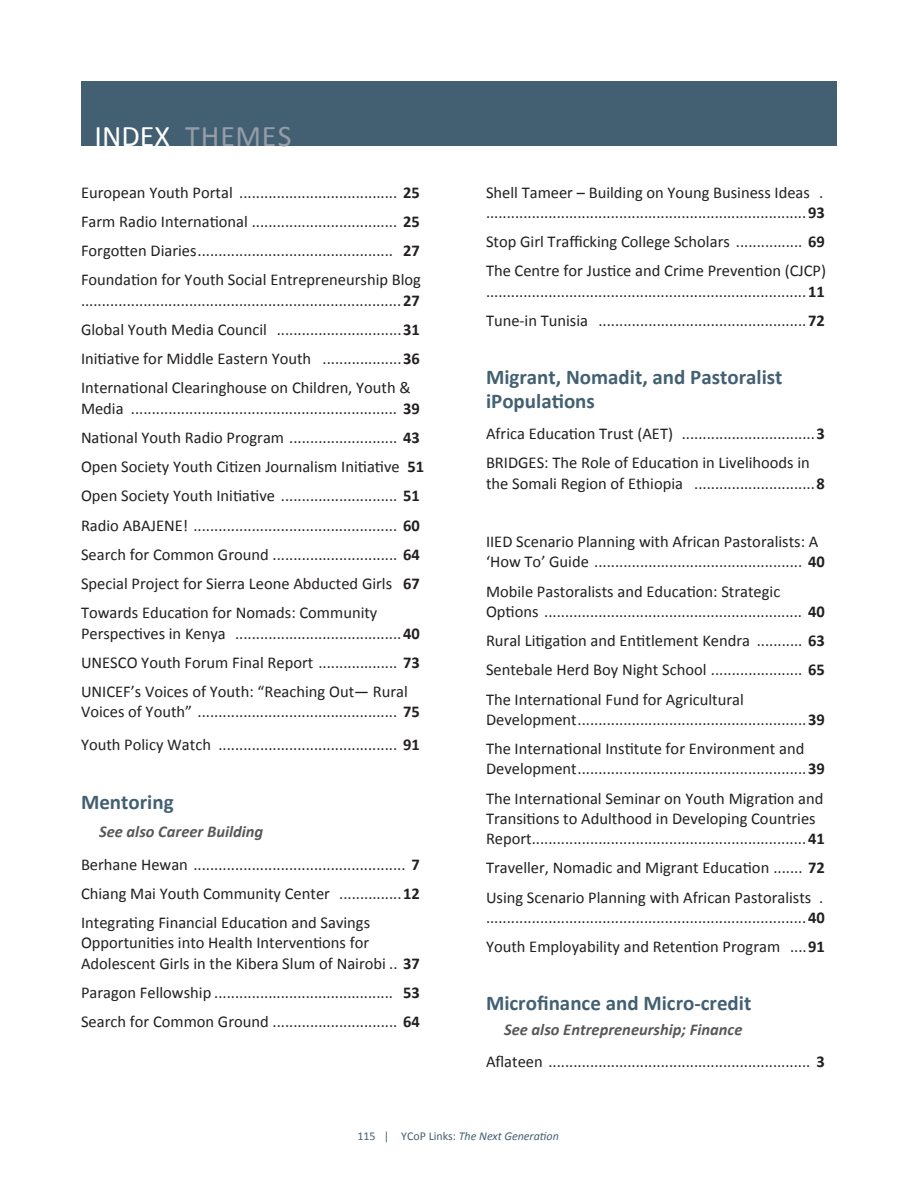
<style>
.page{position:relative;width:918px;height:1188px;background:#fff}
.page>*{position:absolute;margin:0;border:0;box-sizing:border-box;transform-origin:0 0}
.t1{font:30px "Calibri";letter-spacing:.015em;color:#959da9}
.INDEX_Title{font:700 21px/24px "Calibri";color:#436072}
.INDEX_Body_Copy{font:16.5px/20.2px "Calibri";color:#231f20}
.INDEX_References{font:italic 700 16.5px "Calibri";color:#57585a}
.t2{font:italic 12px "Calibri";color:#436072}
.s1{color:#fff}
.s2{font-weight:700}
.s3{font-style:normal}
</style>
<div class="page">
<div style="left:81px;top:81px;width:756px;height:65px;background:#436072"></div>
<p class="t1" style="left:94px;top:117px;width:199px"><span class="s1">INDEX</span> THEMES</p>
<p class="INDEX_Body_Copy" style="left:81px;top:182px;width:341px">European Youth Portal ...................................... <span class="s2">25</span></p>
<p class="INDEX_Body_Copy" style="left:81px;top:211px;width:341px">Farm Radio International ................................... <span class="s2">25</span></p>
<p class="INDEX_Body_Copy" style="left:81px;top:240px;width:341px">Forgotten Diaries............................................... <span class="s2">27</span></p>
<p class="INDEX_Body_Copy" style="left:81px;top:270px;width:342px">Foundation for Youth Social Entrepreneurship Blog ............................................................................. <span class="s2">27</span></p>
<p class="INDEX_Body_Copy" style="left:81px;top:319px;width:341px">Global Youth Media Council ..............................<span class="s2">31</span></p>
<p class="INDEX_Body_Copy" style="left:81px;top:348px;width:341px">Initiative for Middle Eastern Youth ...................<span class="s2">36</span></p>
<p class="INDEX_Body_Copy" style="left:81px;top:378px;width:341px">International Clearinghouse on Children, Youth &amp;<br>Media ................................................................ <span class="s2">39</span></p>
<p class="INDEX_Body_Copy" style="left:81px;top:427px;width:341px">National Youth Radio Program .......................... <span class="s2">43</span></p>
<p class="INDEX_Body_Copy" style="left:81px;top:456px;width:345px">Open Society Youth Citizen Journalism Initiative <span class="s2">51</span></p>
<p class="INDEX_Body_Copy" style="left:81px;top:486px;width:341px">Open Society Youth Initiative ............................ <span class="s2">51</span></p>
<p class="INDEX_Body_Copy" style="left:81px;top:515px;width:341px">Radio ABAJENE! ................................................. <span class="s2">60</span></p>
<p class="INDEX_Body_Copy" style="left:81px;top:544px;width:341px">Search for Common Ground .............................. <span class="s2">64</span></p>
<p class="INDEX_Body_Copy" style="left:81px;top:573px;width:341px">Special Project for Sierra Leone Abducted Girls <span class="s2">67</span></p>
<p class="INDEX_Body_Copy" style="left:81px;top:603px;width:341px">Towards Education for Nomads: Community<br>Perspectives in Kenya ........................................<span class="s2">40</span></p>
<p class="INDEX_Body_Copy" style="left:81px;top:652px;width:341px">UNESCO Youth Forum Final Report ................... <span class="s2">73</span></p>
<p class="INDEX_Body_Copy" style="left:81px;top:681px;width:341px">UNICEF’s Voices of Youth: “Reaching Out— Rural<br>Voices of Youth” ................................................ <span class="s2">75</span></p>
<p class="INDEX_Body_Copy" style="left:81px;top:735px;width:341px">Youth Policy Watch ........................................... <span class="s2">91</span></p>
<p class="INDEX_Title" style="left:81px;top:790px;width:94px">Mentoring</p>
<p class="INDEX_References" style="left:99px;top:821px;width:166px">See also Career Building</p>
<p class="INDEX_Body_Copy" style="left:81px;top:854px;width:341px">Berhane Hewan ................................................... <span class="s2">7</span></p>
<p class="INDEX_Body_Copy" style="left:81px;top:883px;width:341px">Chiang Mai Youth Community Center ...............<span class="s2">12</span></p>
<p class="INDEX_Body_Copy" style="left:81px;top:912px;width:341px">Integrating Financial Education and Savings<br>Opportunities into Health Interventions for<br>Adolescent Girls in the Kibera Slum of Nairobi .. <span class="s2">37</span></p>
<p class="INDEX_Body_Copy" style="left:81px;top:982px;width:341px">Paragon Fellowship ........................................... <span class="s2">53</span></p>
<p class="INDEX_Body_Copy" style="left:81px;top:1011px;width:341px">Search for Common Ground .............................. <span class="s2">64</span></p>
<p class="INDEX_Body_Copy" style="left:486px;top:182px;width:341px">Shell Tameer – Building on Young Business Ideas . ............................................................................. <span class="s2">93</span></p>
<p class="INDEX_Body_Copy" style="left:486px;top:231px;width:341px">Stop Girl Trafficking College Scholars ................ <span class="s2">69</span></p>
<p class="INDEX_Body_Copy" style="left:486px;top:261px;width:342px">The Centre for Justice and Crime Prevention (CJCP) ............................................................................. <span class="s2">11</span></p>
<p class="INDEX_Body_Copy" style="left:486px;top:310px;width:341px">Tune-in Tunisia ..................................................<span class="s2">72</span></p>
<p class="INDEX_Title" style="left:486px;top:365px;width:298px">Migrant, Nomadit, and Pastoralist iPopulations</p>
<p class="INDEX_Body_Copy" style="left:486px;top:423px;width:341px">Africa Education Trust (AET) ................................<span class="s2">3</span></p>
<p class="INDEX_Body_Copy" style="left:486px;top:453px;width:341px">BRIDGES: The Role of Education in Livelihoods in the Somali Region of Ethiopia .............................<span class="s2">8</span></p>
<p class="INDEX_Body_Copy" style="left:486px;top:531px;width:341px">IIED Scenario Planning with African Pastoralists: A ‘How To’ Guide .................................................. <span class="s2">40</span></p>
<p class="INDEX_Body_Copy" style="left:486px;top:581px;width:341px">Mobile Pastoralists and Education: Strategic<br>Options .............................................................. <span class="s2">40</span></p>
<p class="INDEX_Body_Copy" style="left:486px;top:630px;width:341px">Rural Litigation and Entitlement Kendra ........... <span class="s2">63</span></p>
<p class="INDEX_Body_Copy" style="left:486px;top:660px;width:341px">Sentebale Herd Boy Night School ...................... <span class="s2">65</span></p>
<p class="INDEX_Body_Copy" style="left:486px;top:689px;width:341px">The International Fund for Agricultural<br>Development.......................................................<span class="s2">39</span></p>
<p class="INDEX_Body_Copy" style="left:486px;top:738px;width:341px">The International Institute for Environment and<br>Development.......................................................<span class="s2">39</span></p>
<p class="INDEX_Body_Copy" style="left:486px;top:788px;width:341px">The International Seminar on Youth Migration and<br>Transitions to Adulthood in Developing Countries<br>Report..................................................................<span class="s2">41</span></p>
<p class="INDEX_Body_Copy" style="left:486px;top:858px;width:341px">Traveller, Nomadic and Migrant Education ....... <span class="s2">72</span></p>
<p class="INDEX_Body_Copy" style="left:486px;top:887px;width:341px">Using Scenario Planning with African Pastoralists . ............................................................................. <span class="s2">40</span></p>
<p class="INDEX_Body_Copy" style="left:486px;top:936px;width:341px">Youth Employability and Retention Program ....<span class="s2">91</span></p>
<p class="INDEX_Title" style="left:486px;top:991px;width:267px">Microfinance and Micro-credit</p>
<p class="INDEX_References" style="left:504px;top:1019px;width:240px">See also Entrepreneurship; Finance</p>
<p class="INDEX_Body_Copy" style="left:486px;top:1051px;width:341px">Aflateen ............................................................... <span class="s2">3</span></p>
<p class="t2" style="left:357px;top:1127px;width:203px"><span class="s3">115 | YCoP Links:</span> The Next Generation</p>
</div>
